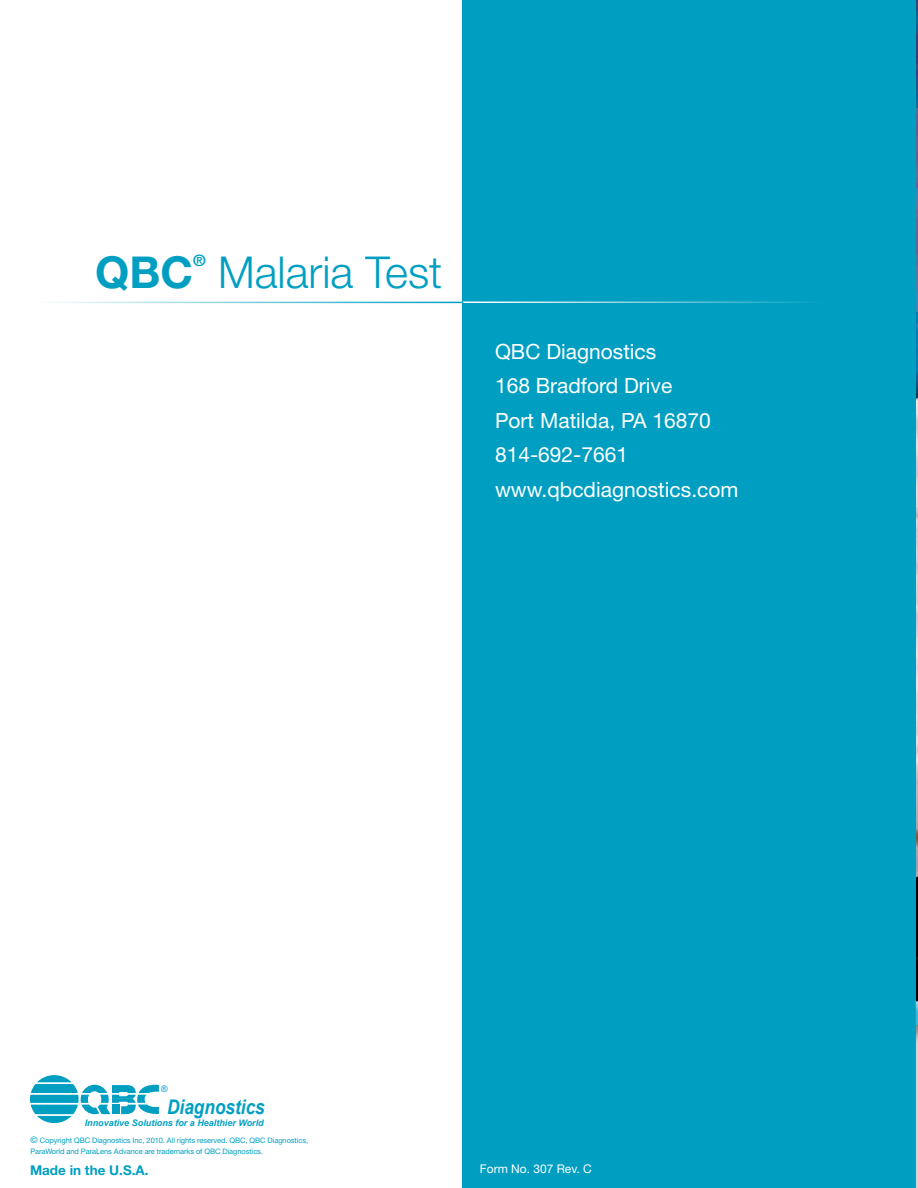
<style>
.page{position:relative;width:918px;height:1188px;background:#fff}
.page>*{position:absolute;margin:0;border:0;box-sizing:border-box;transform-origin:0 0}
.t1{font:300 43.95px "Helvetica Neue LT Std";color:#009fc2}
.t2{font:700 43.95px "Helvetica Neue LT Std";color:#009fc2}
.t3{font:21px/34.5px "Helvetica Neue LT Std";color:#fff}
.t4{font:italic 700 20.1px "Arial";color:#009fc2;scale:.86 1}
.t5{font:700 15.75px "Helvetica Neue LT Std";color:#009fc2}
.t6{font:700 13.5px "Helvetica Neue LT Std";color:#009fc2}
.t7{font:12px "Helvetica Neue LT Std";color:#fff}
.t8{font:italic 700 9px "Arial";color:#009fc2}
.t9{font:9px "Arial";color:#009fc2}
.t10{font:7.5px/10.5px "Helvetica Neue LT Std";letter-spacing:-.01em;color:#009fc2}
.s1{font-size:9px}
</style>
<div class="page">
<img style="left:916px;top:0;width:2px;height:99px">
<img style="left:916px;top:397px;width:2px;height:593px">
<div style="left:463px;top:0;width:453px;height:1188px;background:#009fc2"></div>
<svg style="left:30px;top:1075px;width:129px;height:48px"></svg>
<hr style="left:36px;top:302px;width:427px;height:1px;background:#009fc2">
<hr style="left:463px;top:302px;width:360px;height:1px;background:#fff">
<hr style="left:914px;top:1001px;width:4px;height:187px;background:#000;opacity:.75">
<svg style="left:916px;top:990px;width:2px;height:26px"></svg>
<hr style="left:914px;top:1016px;width:4px;height:172px;background:#000;opacity:.45">
<h1 class="t2" style="left:95px;top:245px;width:99px">QBC</h1>
<h3 class="t5" style="left:193px;top:250px;width:14px">®</h3>
<h1 class="t1" style="left:218px;top:246px;width:226px">Malaria Test</h1>
<h2 class="t3" style="left:495px;top:334px;width:245px">QBC Diagnostics<br>168 Bradford Drive<br>Port Matilda, PA 16870<br>814-692-7661 www.qbcdiagnostics.com</h2>
<p class="t9" style="left:161px;top:1083px;width:8px">®</p>
<h3 class="t4" style="left:167px;top:1094px;width:115px">Diagnostics</h3>
<p class="t8" style="left:85px;top:1117px;width:181px">Innovative Solutions for a Healthier World</p>
<p class="t10" style="left:30px;top:1135px;width:279px"><span class="s1">©</span> Copyright QBC Diagnostics Inc, 2010. All rights reserved. QBC, QBC Diagnostics,<br>ParaWorld and ParaLens Advance are trademarks of QBC Diagnostics.</p>
<h3 class="t6" style="left:30px;top:1161px;width:120px">Made in the U.S.A.</h3>
<h3 class="t7" style="left:480px;top:1161px;width:113px">Form No. 307 Rev. C</h3>
</div>
